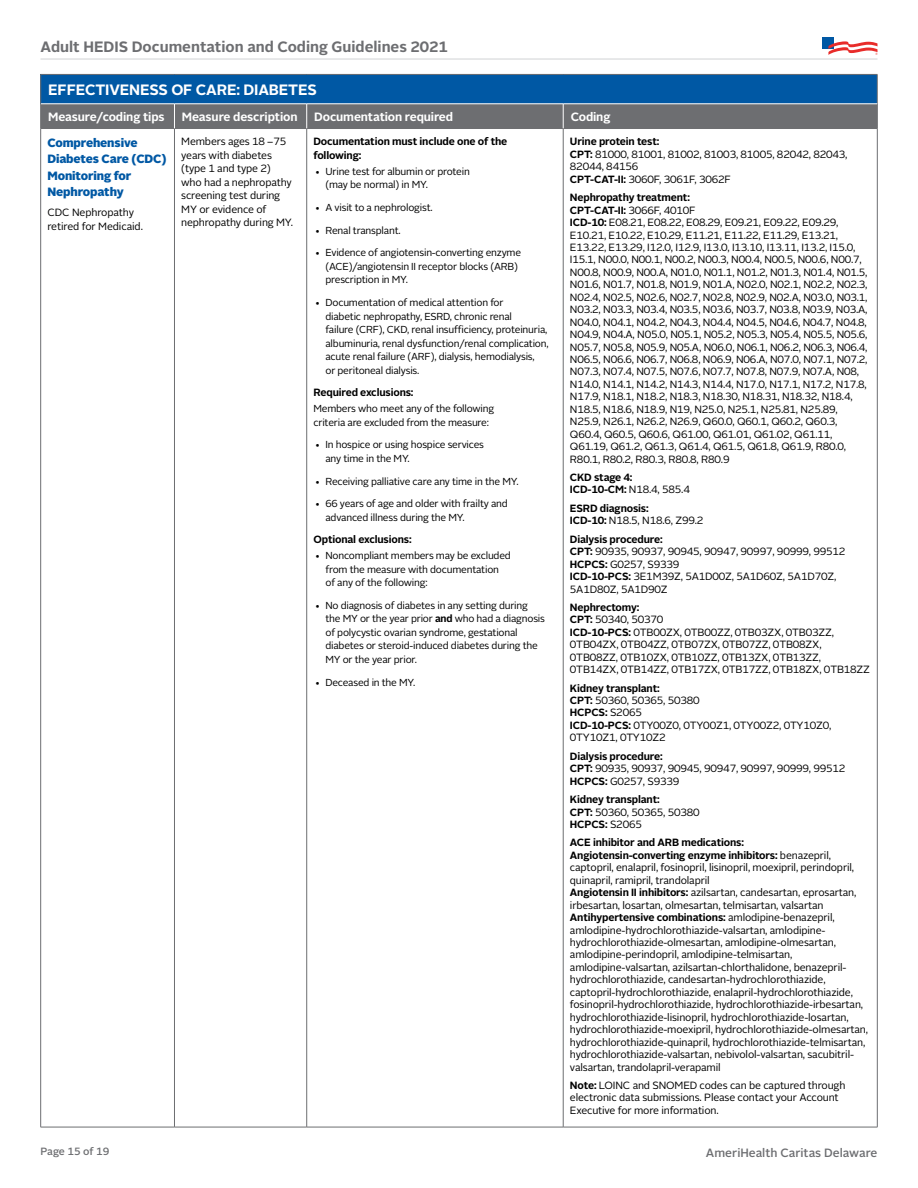
<style>
.page{position:relative;width:918px;height:1188px;background:#fff}
.page>*{position:absolute;margin:0;border:0;box-sizing:border-box;transform-origin:0 0}
.t1{font:700 15px "Alright Sans";color:#6d6e71}
.Measure_coding_tips{font:700 15px "Alright Sans";letter-spacing:-.01em;color:#fff}
.Measure_coding_tips-2{font:700 12px "Alright Sans";letter-spacing:-.01em;color:#fff}
.body_copy{font:900 12px/16.5px "Alright Sans";letter-spacing:-.01em;color:#0058a4}
.t2{font:500 12px "Alright Sans";color:#6d6e71}
.Bold_up_to{font:10.5px/12.5px "Alright Sans";letter-spacing:-.015em;color:#000}
.Bold_up_to-2{font:700 10.5px/12.5px "Alright Sans";letter-spacing:-.015em;color:#000}
.body_copy-2{font:10.5px/13.5px "Alright Sans";letter-spacing:-.015em;color:#000}
.t3{font:500 10.5px "Alright Sans";color:#6d6e71}
.bullets{font:10.2px/13.5px "Alright Sans";letter-spacing:-.02em;color:#000}
.s1{font-weight:700}
.s2{font-weight:400}
</style>
<div class="page">
<hr style="left:40px;top:59px;width:838px;height:1px;background:#d1d3d4">
<div style="left:823px;top:37px;width:11px;height:12px;background:#0058a4"></div>
<svg style="left:828px;top:41px;width:49px;height:14px"></svg>
<hr style="left:40px;top:129px;width:1px;height:998px;background:#6d6e71">
<hr style="left:877px;top:129px;width:1px;height:998px;background:#6d6e71">
<hr style="left:40px;top:1127px;width:134px;height:1px;background:#6d6e71">
<hr style="left:174px;top:1127px;width:133px;height:1px;background:#6d6e71">
<hr style="left:307px;top:1127px;width:256px;height:1px;background:#6d6e71">
<hr style="left:563px;top:1127px;width:315px;height:1px;background:#6d6e71">
<hr style="left:40px;top:74px;width:134px;height:1px;background:#6d6e71">
<hr style="left:174px;top:74px;width:133px;height:1px;background:#6d6e71">
<hr style="left:307px;top:74px;width:256px;height:1px;background:#6d6e71">
<hr style="left:563px;top:74px;width:315px;height:1px;background:#6d6e71">
<svg style="left:40px;top:75px;width:838px;height:54px;background:#37658e"></svg>
<hr style="left:174px;top:129px;width:1px;height:998px;background:#6d6e71">
<hr style="left:306px;top:129px;width:1px;height:998px;background:#6d6e71">
<hr style="left:563px;top:129px;width:1px;height:998px;background:#6d6e71">
<h1 class="t1" style="left:40px;top:36px;width:409px">Adult HEDIS Documentation and Coding Guidelines 2021</h1>
<p class="Measure_coding_tips" style="left:48px;top:79px;width:270px">EFFECTIVENESS OF CARE: DIABETES</p>
<p class="Measure_coding_tips-2" style="left:48px;top:108px;width:118px">Measure/coding tips</p>
<p class="Measure_coding_tips-2" style="left:182px;top:108px;width:117px">Measure description</p>
<p class="Measure_coding_tips-2" style="left:314px;top:108px;width:140px">Documentation required</p>
<p class="Measure_coding_tips-2" style="left:571px;top:108px;width:41px">Coding</p>
<p class="body_copy" style="left:47px;top:134px;width:121px">Comprehensive<br>Diabetes Care (CDC)<br>Monitoring for<br>Nephropathy</p>
<p class="body_copy-2" style="left:47px;top:206px;width:97px">CDC Nephropathy retired for Medicaid.</p>
<p class="body_copy-2" style="left:181px;top:135px;width:113px">Members ages 18 –75 years with diabetes (type 1 and type 2) who had a nephropathy screening test during<br>MY or evidence of nephropathy during MY.</p>
<p class="Bold_up_to-2" style="left:313px;top:135px;width:195px;line-height:13.5px">Documentation must include one of the following:</p>
<p class="Bold_up_to" style="left:570px;top:136px;width:279px"><span class="s1">Urine protein test:<br>CPT:</span> 81000, 81001, 81002, 81003, 81005, 82042, 82043,<br>82044, 84156<br><span class="s1">CPT-CAT-II:</span> 3060F, 3061F, 3062F</p>
<p class="Bold_up_to" style="left:570px;top:191px;width:299px"><span class="s1">Nephropathy treatment:<br>CPT-CAT-II:</span> 3066F, 4010F<br><span class="s1">ICD-10:</span> E08.21, E08.22, E08.29, E09.21, E09.22, E09.29, E10.21, E10.22, E10.29, E11.21, E11.22, E11.29, E13.21, E13.22, E13.29, I12.0, I12.9, I13.0, I13.10, I13.11, I13.2, I15.0, I15.1, N00.0, N00.1, N00.2, N00.3, N00.4, N00.5, N00.6, N00.7, N00.8, N00.9, N00.A, N01.0, N01.1, N01.2, N01.3, N01.4, N01.5, N01.6, N01.7, N01.8, N01.9, N01.A, N02.0, N02.1, N02.2, N02.3, N02.4, N02.5, N02.6, N02.7, N02.8, N02.9, N02.A, N03.0, N03.1, N03.2, N03.3, N03.4, N03.5, N03.6, N03.7, N03.8, N03.9, N03.A, N04.0, N04.1, N04.2, N04.3, N04.4, N04.5, N04.6, N04.7, N04.8, N04.9, N04.A, N05.0, N05.1, N05.2, N05.3, N05.4, N05.5, N05.6, N05.7, N05.8, N05.9, N05.A, N06.0, N06.1, N06.2, N06.3, N06.4, N06.5, N06.6, N06.7, N06.8, N06.9, N06.A, N07.0, N07.1, N07.2, N07.3, N07.4, N07.5, N07.6, N07.7, N07.8, N07.9, N07.A, N08, N14.0, N14.1, N14.2, N14.3, N14.4, N17.0, N17.1, N17.2, N17.8, N17.9, N18.1, N18.2, N18.3, N18.30, N18.31, N18.32, N18.4, N18.5, N18.6, N18.9, N19, N25.0, N25.1, N25.81, N25.89, N25.9, N26.1, N26.2, N26.9, Q60.0, Q60.1, Q60.2, Q60.3, Q60.4, Q60.5, Q60.6, Q61.00, Q61.01, Q61.02, Q61.11, Q61.19, Q61.2, Q61.3, Q61.4, Q61.5, Q61.8, Q61.9, R80.0, R80.1, R80.2, R80.3, R80.8, R80.9</p>
<p class="Bold_up_to-2" style="left:570px;top:471px;width:121px">CKD stage 4:<br>ICD-10-CM: <span class="s2">N18.4, 585.4</span></p>
<p class="Bold_up_to-2" style="left:570px;top:502px;width:135px">ESRD diagnosis:<br>ICD-10: <span class="s2">N18.5, N18.6, Z99.2</span></p>
<p class="Bold_up_to" style="left:570px;top:533px;width:277px"><span class="s1">Dialysis procedure:<br>CPT:</span> 90935, 90937, 90945, 90947, 90997, 90999, 99512<br><span class="s1">HCPCS:</span> G0257, S9339<br><span class="s1">ICD-10-PCS:</span> 3E1M39Z, 5A1D00Z, 5A1D60Z, 5A1D70Z,<br>5A1D80Z, 5A1D90Z</p>
<p class="Bold_up_to" style="left:570px;top:601px;width:302px"><span class="s1">Nephrectomy:<br>CPT:</span> 50340, 50370<br><span class="s1">ICD-10-PCS:</span> 0TB00ZX, 0TB00ZZ, 0TB03ZX, 0TB03ZZ, 0TB04ZX, 0TB04ZZ, 0TB07ZX, 0TB07ZZ, 0TB08ZX, 0TB08ZZ, 0TB10ZX, 0TB10ZZ, 0TB13ZX, 0TB13ZZ, 0TB14ZX, 0TB14ZZ, 0TB17ZX, 0TB17ZZ, 0TB18ZX, 0TB18ZZ</p>
<p class="Bold_up_to" style="left:570px;top:682px;width:263px"><span class="s1">Kidney transplant:<br>CPT:</span> 50360, 50365, 50380<br><span class="s1">HCPCS:</span> S2065<br><span class="s1">ICD-10-PCS:</span> 0TY00Z0, 0TY00Z1, 0TY00Z2, 0TY10Z0,<br>0TY10Z1, 0TY10Z2</p>
<p class="Bold_up_to" style="left:570px;top:750px;width:277px"><span class="s1">Dialysis procedure:<br>CPT:</span> 90935, 90937, 90945, 90947, 90997, 90999, 99512<br><span class="s1">HCPCS:</span> G0257, S9339</p>
<p class="Bold_up_to-2" style="left:570px;top:793px;width:131px">Kidney transplant:<br>CPT: <span class="s2">50360, 50365, 50380<br></span>HCPCS: <span class="s2">S2065</span></p>
<p class="Bold_up_to" style="left:570px;top:837px;width:300px"><span class="s1">ACE inhibitor and ARB medications:<br>Angiotensin-converting enzyme inhibitors:</span> benazepril, captopril, enalapril, fosinopril, lisinopril, moexipril, perindopril, quinapril, ramipril, trandolapril<br><span class="s1">Angiotensin II inhibitors:</span> azilsartan, candesartan, eprosartan, irbesartan, losartan, olmesartan, telmisartan, valsartan <span class="s1">Antihypertensive combinations:</span> amlodipine-benazepril, amlodipine-hydrochlorothiazide-valsartan, amlodipine&shy;hydrochlorothiazide-olmesartan, amlodipine-olmesartan, amlodipine-perindopril, amlodipine-telmisartan, amlodipine-valsartan, azilsartan-chlorthalidone, benazepril&shy;hydrochlorothiazide, candesartan-hydrochlorothiazide, captopril-hydrochlorothiazide, enalapril-hydrochlorothiazide, fosinopril-hydrochlorothiazide, hydrochlorothiazide-irbesartan, hydrochlorothiazide-lisinopril, hydrochlorothiazide-losartan, hydrochlorothiazide-moexipril, hydrochlorothiazide-olmesartan, hydrochlorothiazide-quinapril, hydrochlorothiazide-telmisartan, hydrochlorothiazide-valsartan, nebivolol-valsartan, sacubitril&shy;valsartan, trandolapril-verapamil</p>
<p class="Bold_up_to" style="left:570px;top:1079px;width:277px"><span class="s1">Note:</span> LOINC and SNOMED codes can be captured through electronic data submissions. Please contact your Account<br>Executive for more information.</p>
<p class="bullets" style="left:325px;top:165px;width:146px;text-indent:-10px">• Urine test for albumin or protein (may be normal) in MY.</p>
<p class="bullets" style="left:315px;top:201px;width:119px">• A visit to a nephrologist.</p>
<p class="bullets" style="left:315px;top:224px;width:87px">• Renal transplant.</p>
<p class="bullets" style="left:325px;top:246px;width:197px;text-indent:-10px">• Evidence of angiotensin-converting enzyme (ACE)/angiotensin II receptor blocks (ARB) prescription in MY.</p>
<p class="bullets" style="left:325px;top:296px;width:225px;text-indent:-10px">• Documentation of medical attention for<br>diabetic nephropathy, ESRD, chronic renal<br>failure (CRF), CKD, renal insufficiency, proteinuria, albuminuria, renal dysfunction/renal complication, acute renal failure (ARF), dialysis, hemodialysis,<br>or peritoneal dialysis.</p>
<p class="Bold_up_to-2" style="left:313px;top:386px;width:102px">Required exclusions:</p>
<p class="bullets" style="left:313px;top:402px;width:182px">Members who meet any of the following criteria are excluded from the measure:</p>
<p class="bullets" style="left:325px;top:438px;width:160px;text-indent:-10px">• In hospice or using hospice services any time in the MY.</p>
<p class="bullets" style="left:315px;top:474px;width:205px">• Receiving palliative care any time in the MY.</p>
<p class="bullets" style="left:325px;top:497px;width:184px;text-indent:-10px">• 66 years of age and older with frailty and advanced illness during the MY.</p>
<p class="Bold_up_to-2" style="left:313px;top:534px;width:100px">Optional exclusions:</p>
<p class="bullets" style="left:325px;top:549px;width:187px;text-indent:-10px">• Noncompliant members may be excluded from the measure with documentation of any of the following:</p>
<p class="bullets" style="left:325px;top:599px;width:221px;text-indent:-10px">• No diagnosis of diabetes in any setting during the MY or the year prior <span class="s1">and</span> who had a diagnosis of polycystic ovarian syndrome, gestational diabetes or steroid-induced diabetes during the MY or the year prior.</p>
<p class="bullets" style="left:315px;top:676px;width:102px">• Deceased in the MY.</p>
<p class="t3" style="left:40px;top:1145px;width:70px">Page 15 of 19</p>
<p class="t2" style="left:706px;top:1144px;width:173px">AmeriHealth Caritas Delaware</p>
</div>
